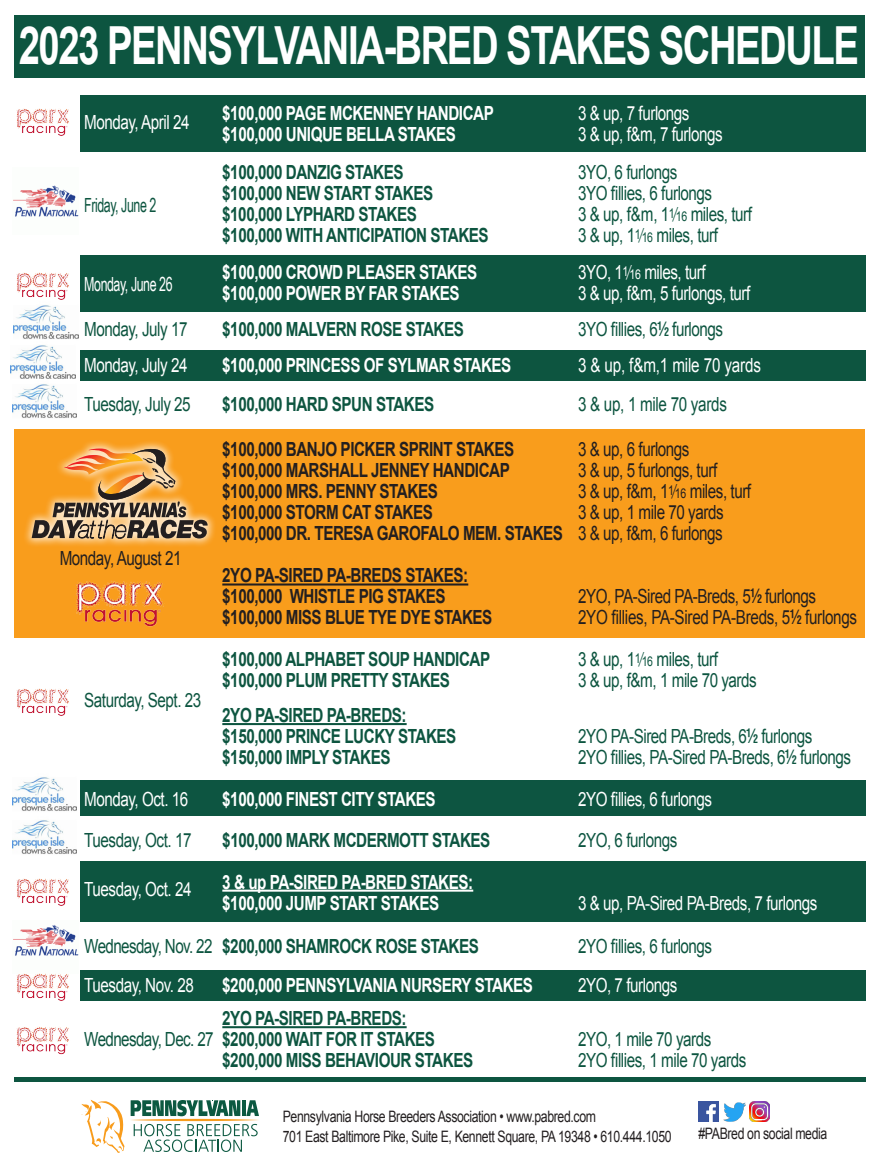
<style>
.page{position:relative;width:878px;height:1175px;background:#fff}
.page>*{position:absolute;margin:0;border:0;box-sizing:border-box;transform-origin:0 0}
.t1{font:700 52.5px "Arial";letter-spacing:-.04em;color:#fff;scale:.73 1}
.t2{font:700 19.5px "Arial";letter-spacing:-.03em;color:#0d5540;scale:.78 1}
.t3{font:19.5px "Arial";letter-spacing:-.03em;color:#0d5540;scale:.78 1}
.t4{font:700 19.5px "Arial";letter-spacing:-.03em;color:#fff;scale:.78 1}
.t5{font:700 19.5px "Arial";letter-spacing:-.03em;color:#231f20;scale:.78 1}
.t6{font:19.5px "Arial";letter-spacing:-.03em;color:#fff;scale:.78 1}
.t7{font:19.5px "Arial";letter-spacing:-.03em;color:#231f20;scale:.78 1}
.t8{font:19.5px "Arial";letter-spacing:-.03em;color:#0d5541;scale:.78 1}
.t9{font:700 19.5px "Arial";letter-spacing:-.03em;color:#0d5541;scale:.78 1}
.t10{font:19.5px "Arial";letter-spacing:-.01em;color:#fff;scale:.78 1}
.t11{font:19.5px "Arial Narrow";letter-spacing:-.03em;color:#fff;scale:.78 1}
.t12{font:19.5px "Arial Narrow";letter-spacing:-.03em;color:#0d5540;scale:.78 1}
.t13{font:15.75px "Arial";letter-spacing:-.03em;color:#231f20;scale:.78 1}
.s1{font-size:13.5px}
.s2{font-family:"Helvetica";font-weight:700;font-stretch:condensed}
.s3{font-weight:400}
</style>
<div class="page">
<div style="left:14px;top:429px;width:850px;height:209px;background:#f99d1c"></div>
<div style="left:80px;top:780px;width:786px;height:35px;background:#0d5541"></div>
<div style="left:14px;top:15px;width:850px;height:62px;background:#0d5540"></div>
<div style="left:80px;top:96px;width:786px;height:56px;background:#0d5540"></div>
<div style="left:80px;top:255px;width:786px;height:56px;background:#0d5540"></div>
<div style="left:80px;top:350px;width:786px;height:31px;background:#0d5540"></div>
<svg style="left:82px;top:1100px;width:42px;height:52px"></svg>
<svg style="left:130px;top:1100px;width:129px;height:51px"></svg>
<div style="left:22px;top:439px;width:195px;height:109px;background:#fff;opacity:.75"></div>
<svg style="left:32px;top:446px;width:176px;height:92px"></svg>
<img style="left:76px;top:581px;width:89px;height:46px">
<img style="left:16px;top:95px;width:76px;height:41px">
<img style="left:13px;top:185px;width:65px;height:32px">
<img style="left:16px;top:272px;width:76px;height:40px">
<img style="left:14px;top:301px;width:64px;height:38px">
<img style="left:11px;top:345px;width:65px;height:34px">
<img style="left:12px;top:384px;width:65px;height:34px">
<img style="left:16px;top:688px;width:53px;height:28px">
<img style="left:16px;top:878px;width:76px;height:44px">
<img style="left:12px;top:777px;width:65px;height:34px">
<div style="left:80px;top:860px;width:786px;height:61px;background:#0d5540"></div>
<div style="left:80px;top:970px;width:786px;height:30px;background:#0d5540"></div>
<hr style="left:222px;top:583px;width:246px;height:2px;background:#231f20">
<hr style="left:222px;top:723px;width:184px;height:2px;background:#0d5540">
<hr style="left:222px;top:889px;width:251px;height:2px;background:#fff">
<hr style="left:222px;top:1026px;width:184px;height:2px;background:#0d5540">
<img style="left:12px;top:820px;width:65px;height:34px">
<img style="left:13px;top:920px;width:65px;height:34px">
<img style="left:15px;top:954px;width:77px;height:47px">
<img style="left:723px;top:1102px;width:23px;height:19px">
<img style="left:749px;top:1101px;width:20px;height:20px">
<img style="left:698px;top:1101px;width:20px;height:20px">
<hr style="left:14px;top:1077px;width:852px;height:4px;background:#0d5540">
<img style="left:16px;top:1027px;width:53px;height:28px">
<p class="t1" style="left:19px;top:11px;width:1152px">2023 PENNSYLVANIA-BRED STAKES SCHEDULE</p>
<p class="t4" style="left:222px;top:101px;width:349px">$100,000 PAGE MCKENNEY HANDICAP</p>
<p class="t6" style="left:578px;top:101px;width:144px">3 &amp; up, 7 furlongs</p>
<p class="t4" style="left:222px;top:122px;width:301px">$100,000 UNIQUE BELLA STAKES</p>
<p class="t6" style="left:578px;top:122px;width:187px">3 &amp; up, f&amp;m, 7 furlongs</p>
<p class="t2" style="left:222px;top:159px;width:234px">$100,000 DANZIG STAKES</p>
<p class="t3" style="left:578px;top:159px;width:129px">3YO, 6 furlongs</p>
<p class="t2" style="left:222px;top:180px;width:272px">$100,000 NEW START STAKES</p>
<p class="t3" style="left:578px;top:180px;width:173px">3YO fillies, 6 furlongs</p>
<p class="t6" style="left:84px;top:110px;width:137px">Monday, April 24</p>
<p class="t12" style="left:84px;top:194px;width:94px">Friday, June 2</p>
<p class="t2" style="left:222px;top:201px;width:251px">$100,000 LYPHARD STAKES</p>
<p class="t3" style="left:578px;top:201px;width:225px">3 &amp; up, f&amp;m, 1<sup>1</sup>⁄<span class="s1">16</span> miles, turf</p>
<p class="t2" style="left:222px;top:222px;width:343px">$100,000 WITH ANTICIPATION STAKES</p>
<p class="t3" style="left:578px;top:222px;width:181px">3 &amp; up, 1<sup>1</sup>⁄<span class="s1">16</span> miles, turf</p>
<p class="t4" style="left:222px;top:260px;width:328px">$100,000 CROWD PLEASER STAKES</p>
<p class="t6" style="left:578px;top:260px;width:165px">3YO, 1<sup>1</sup>⁄<span class="s1">16</span> miles, turf</p>
<p class="t11" style="left:84px;top:273px;width:115px">Monday, June 26</p>
<p class="t4" style="left:222px;top:281px;width:306px">$100,000 POWER BY FAR STAKES</p>
<p class="t6" style="left:578px;top:281px;width:222px">3 &amp; up, f&amp;m, 5 furlongs, turf</p>
<p class="t3" style="left:84px;top:317px;width:134px">Monday, July 17</p>
<p class="t2" style="left:222px;top:317px;width:311px">$100,000 MALVERN ROSE STAKES</p>
<p class="t3" style="left:578px;top:317px;width:187px">3YO fillies, 6<span class="s2">½</span> furlongs</p>
<p class="t6" style="left:84px;top:353px;width:134px">Monday, July 24</p>
<p class="t4" style="left:222px;top:353px;width:372px">$100,000 PRINCESS OF SYLMAR STAKES</p>
<p class="t10" style="left:578px;top:353px;width:236px">3 &amp; up, f&amp;m,1 mile 70 yards</p>
<p class="t3" style="left:84px;top:392px;width:138px">Tuesday, July 25</p>
<p class="t2" style="left:222px;top:392px;width:273px">$100,000 HARD SPUN STAKES</p>
<p class="t3" style="left:578px;top:392px;width:192px">3 &amp; up, 1 mile 70 yards</p>
<p class="t5" style="left:222px;top:437px;width:376px">$100,000 BANJO PICKER SPRINT STAKES</p>
<p class="t7" style="left:578px;top:437px;width:144px">3 &amp; up, 6 furlongs</p>
<p class="t5" style="left:222px;top:458px;width:370px">$100,000 MARSHALL JENNEY HANDICAP</p>
<p class="t7" style="left:578px;top:458px;width:180px">3 &amp; up, 5 furlongs, turf</p>
<p class="t5" style="left:222px;top:479px;width:278px">$100,000 MRS. PENNY STAKES</p>
<p class="t7" style="left:578px;top:479px;width:223px">3 &amp; up, f&amp;m, 1<sup>1</sup>⁄<span class="s1">16</span> miles, turf</p>
<p class="t5" style="left:222px;top:500px;width:271px">$100,000 STORM CAT STAKES</p>
<p class="t7" style="left:578px;top:500px;width:188px">3 &amp; up, 1 mile 70 yards</p>
<p class="t5" style="left:222px;top:521px;width:643px">$100,000 DR. TERESA GAROFALO MEM. STAKES <span class="s3">3 &amp; up, f&amp;m, 6 furlongs</span></p>
<p class="t5" style="left:222px;top:563px;width:317px">2YO PA-SIRED PA-BREDS STAKES:</p>
<p class="t5" style="left:222px;top:584px;width:288px">$100,000 WHISTLE PIG STAKES</p>
<p class="t7" style="left:578px;top:584px;width:307px">2YO, PA-Sired PA-Breds, 5<span class="s2">½</span> furlongs</p>
<p class="t5" style="left:222px;top:605px;width:348px">$100,000 MISS BLUE TYE DYE STAKES</p>
<p class="t7" style="left:578px;top:605px;width:359px">2YO fillies, PA-Sired PA-Breds, 5<span class="s2">½</span> furlongs</p>
<p class="t2" style="left:222px;top:647px;width:345px">$100,000 ALPHABET SOUP HANDICAP</p>
<p class="t3" style="left:578px;top:647px;width:181px">3 &amp; up, 1<sup>1</sup>⁄<span class="s1">16</span> miles, turf</p>
<p class="t2" style="left:222px;top:668px;width:293px">$100,000 PLUM PRETTY STAKES</p>
<p class="t3" style="left:578px;top:668px;width:231px">3 &amp; up, f&amp;m, 1 mile 70 yards</p>
<p class="t3" style="left:84px;top:687px;width:152px">Saturday, Sept. 23</p>
<p class="t2" style="left:222px;top:702px;width:238px">2YO PA-SIRED PA-BREDS:</p>
<p class="t2" style="left:222px;top:723px;width:301px">$150,000 PRINCE LUCKY STAKES</p>
<p class="t3" style="left:578px;top:723px;width:302px">2YO PA-Sired PA-Breds, 6<span class="s2">½</span> furlongs</p>
<p class="t2" style="left:222px;top:744px;width:217px">$150,000 IMPLY STAKES</p>
<p class="t3" style="left:578px;top:744px;width:351px">2YO fillies, PA-Sired PA-Breds, 6<span class="s2">½</span> furlongs</p>
<p class="t6" style="left:84px;top:786px;width:135px">Monday, Oct. 16</p>
<p class="t4" style="left:222px;top:786px;width:275px">$100,000 FINEST CITY STAKES</p>
<p class="t6" style="left:578px;top:786px;width:173px">2YO fillies, 6 furlongs</p>
<p class="t8" style="left:84px;top:827px;width:139px">Tuesday, Oct. 17</p>
<p class="t9" style="left:222px;top:827px;width:345px">$100,000 MARK MCDERMOTT STAKES</p>
<p class="t8" style="left:578px;top:827px;width:129px">2YO, 6 furlongs</p>
<p class="t4" style="left:222px;top:869px;width:323px">3 &amp; up PA-SIRED PA-BRED STAKES:</p>
<p class="t7" style="left:60px;top:545px;width:158px">Monday, August 21</p>
<p class="t6" style="left:84px;top:876px;width:139px">Tuesday, Oct. 24</p>
<p class="t4" style="left:222px;top:890px;width:279px">$100,000 JUMP START STAKES</p>
<p class="t6" style="left:578px;top:890px;width:308px">3 &amp; up, PA-Sired PA-Breds, 7 furlongs</p>
<p class="t2" style="left:84px;top:933px;width:507px"><span class="s3">Wednesday, Nov. 22</span> $200,000 SHAMROCK ROSE STAKES</p>
<p class="t3" style="left:578px;top:933px;width:173px">2YO fillies, 6 furlongs</p>
<p class="t6" style="left:84px;top:972px;width:142px">Tuesday, Nov. 28</p>
<p class="t4" style="left:222px;top:972px;width:400px">$200,000 PENNSYLVANIA NURSERY STAKES</p>
<p class="t6" style="left:578px;top:972px;width:129px">2YO, 7 furlongs</p>
<p class="t2" style="left:222px;top:1005px;width:238px">2YO PA-SIRED PA-BREDS:</p>
<p class="t2" style="left:84px;top:1026px;width:451px"><span class="s3">Wednesday, Dec. 27</span> $200,000 WAIT FOR IT STAKES</p>
<p class="t3" style="left:578px;top:1026px;width:172px">2YO, 1 mile 70 yards</p>
<p class="t2" style="left:222px;top:1047px;width:323px">$200,000 MISS BEHAVIOUR STAKES</p>
<p class="t3" style="left:578px;top:1047px;width:217px">2YO fillies, 1 mile 70 yards</p>
<p class="t13" style="left:283px;top:1106px;width:403px">Pennsylvania Horse Breeders Association • www.pabred.com</p>
<p class="t13" style="left:283px;top:1125px;width:500px">701 East Baltimore Pike, Suite E, Kennett Square, PA 19348 • 610.444.1050</p>
<p class="t13" style="left:698px;top:1123px;width:167px">#PABred on social media</p>
</div>
